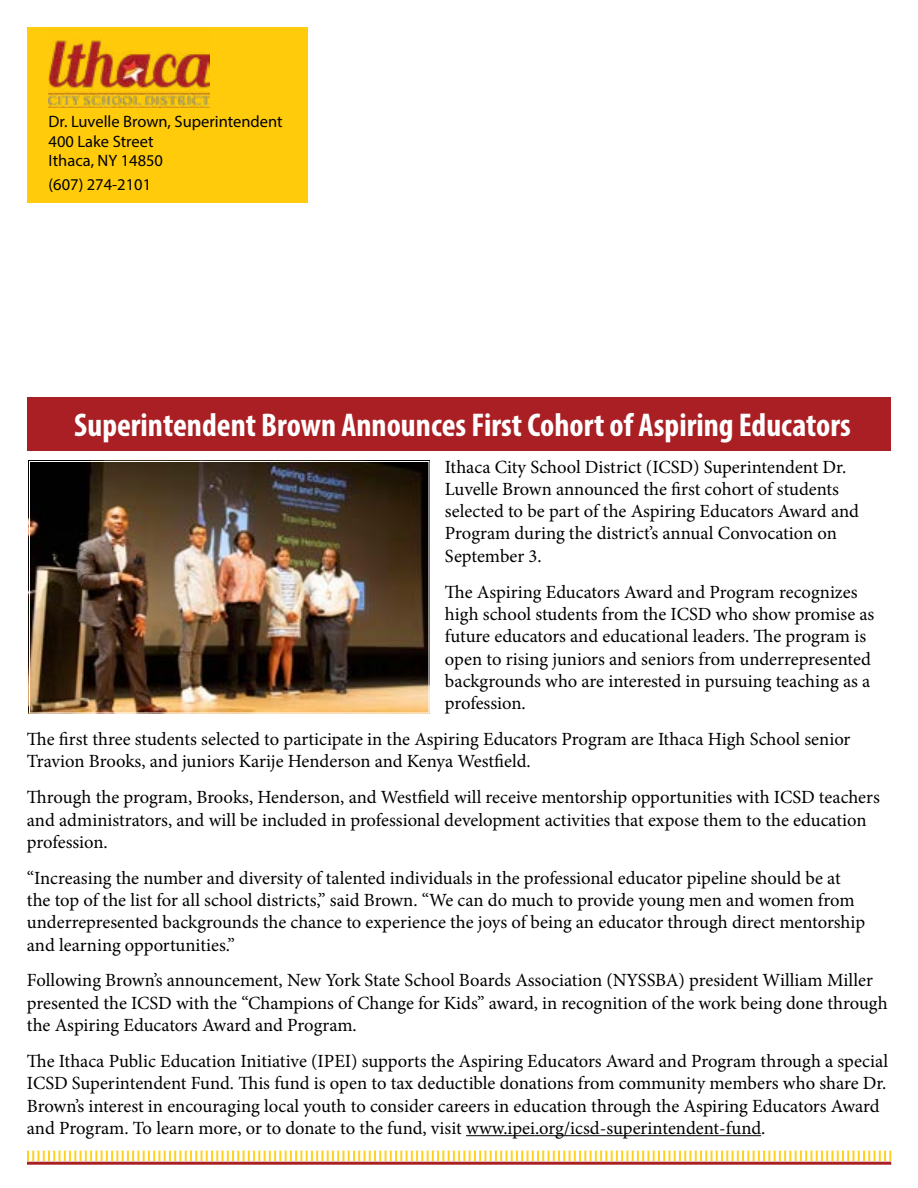
<style>
.page{position:relative;width:918px;height:1188px;background:#fff}
.page>*{position:absolute;margin:0;border:0;box-sizing:border-box;transform-origin:0 0}
.t1{font:700 condensed 33px "Myriad Pro";color:#fff}
.t2{font:18.6px/22.4px "Minion Pro";letter-spacing:-.005em;color:#000}
.t3{font:16.5px/19.5px "Myriad Pro";color:#000}
</style>
<div class="page">
<div style="left:27px;top:27px;width:281px;height:176px;background:#ffcb0b"></div>
<svg style="left:27px;top:1151px;width:864px;height:10px"></svg>
<hr style="left:27px;top:1162px;width:864px;height:3px;background:#a91f23">
<img style="left:49px;top:40px;width:161px;height:67px">
<div style="left:27px;top:397px;width:864px;height:54px;background:#aa1f24"></div>
<hr style="left:466px;top:1135px;width:295px;height:1px;background:#000">
<img style="left:28px;top:460px;width:402px;height:254px">
<div style="left:29px;top:461px;width:400px;height:252px;border:1px solid #fff"></div>
<p class="t3" style="left:49px;top:112px;width:236px">Dr. Luvelle Brown, Superintendent<br>400 Lake Street<br>Ithaca, NY 14850</p>
<p class="t3" style="left:49px;top:174px;width:104px">(607) 274-2101</p>
<h1 class="t1" style="left:74px;top:405px;width:778px">Superintendent Brown Announces First Cohort of Aspiring Educators</h1>
<p class="t2" style="left:445px;top:455px;width:415px">Ithaca City School District (ICSD) Superintendent Dr.<br>Luvelle Brown announced the first cohort of students selected to be part of the Aspiring Educators Award and Program during the district’s annual Convocation on September 3.</p>
<p class="t2" style="left:445px;top:581px;width:431px">The Aspiring Educators Award and Program recognizes high school students from the ICSD who show promise as future educators and educational leaders. The program is open to rising juniors and seniors from underrepresented backgrounds who are interested in pursuing teaching as a profession.</p>
<p class="t2" style="left:27px;top:728px;width:825px">The first three students selected to participate in the Aspiring Educators Program are Ithaca High School senior<br>Travion Brooks, and juniors Karije Henderson and Kenya Westfield.</p>
<p class="t2" style="left:27px;top:786px;width:854px">Through the program, Brooks, Henderson, and Westfield will receive mentorship opportunities with ICSD teachers and administrators, and will be included in professional development activities that expose them to the education profession.</p>
<p class="t2" style="left:27px;top:867px;width:840px">“Increasing the number and diversity of talented individuals in the professional educator pipeline should be at the top of the list for all school districts,” said Brown. “We can do much to provide young men and women from underrepresented backgrounds the chance to experience the joys of being an educator through direct mentorship and learning opportunities.”</p>
<p class="t2" style="left:27px;top:969px;width:862px">Following Brown’s announcement, New York State School Boards Association (NYSSBA) president William Miller presented the ICSD with the “Champions of Change for Kids” award, in recognition of the work being done through the Aspiring Educators Award and Program.</p>
<p class="t2" style="left:27px;top:1050px;width:863px">The Ithaca Public Education Initiative (IPEI) supports the Aspiring Educators Award and Program through a special ICSD Superintendent Fund. This fund is open to tax deductible donations from community members who share Dr.<br>Brown’s interest in encouraging local youth to consider careers in education through the Aspiring Educators Award and Program. To learn more, or to donate to the fund, visit www.ipei.org/icsd-superintendent-fund.</p>
</div>
